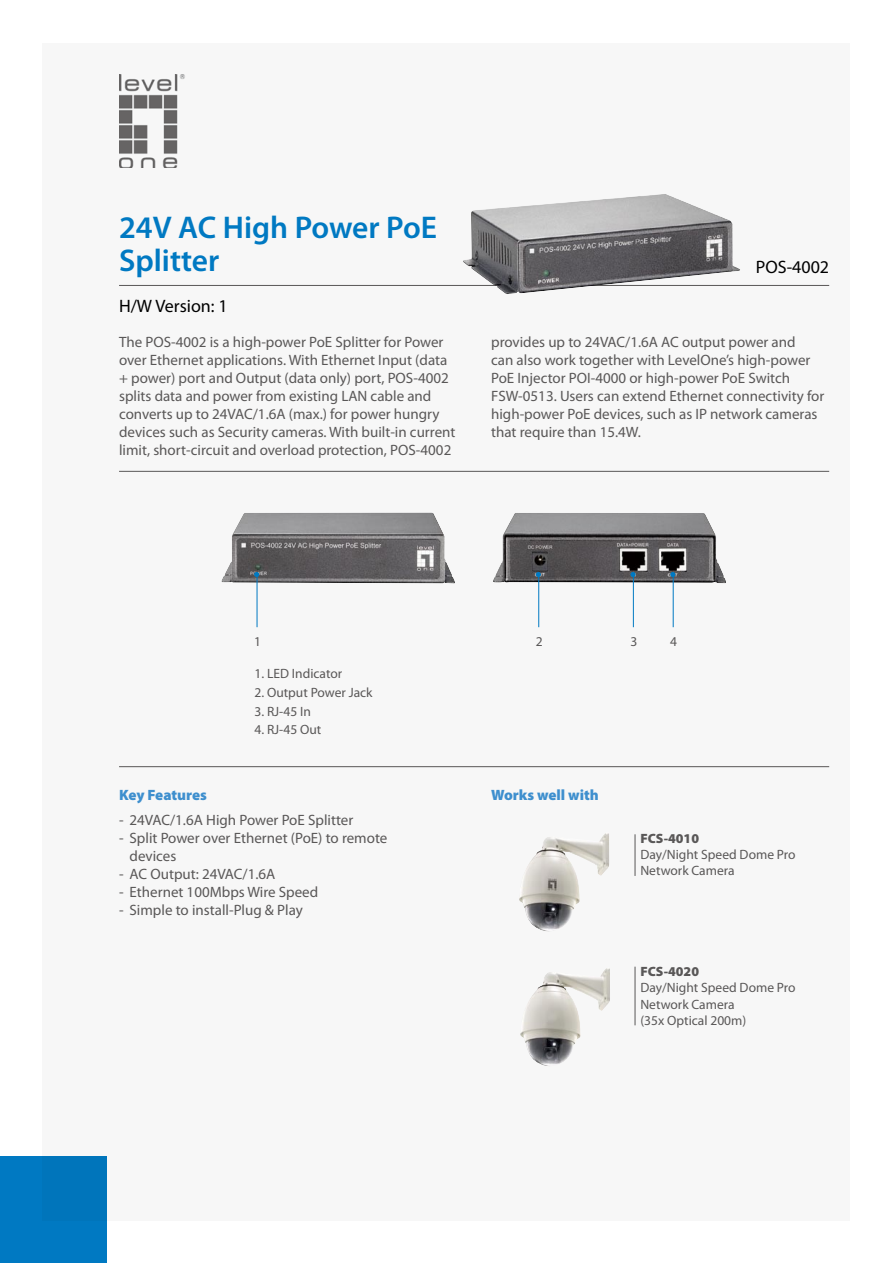
<style>
.page{position:relative;width:893px;height:1263px;background:#fff}
.page>*{position:absolute;margin:0;border:0;box-sizing:border-box;transform-origin:0 0}
.t1{font:600 31.5px/33px "Myriad Pro";color:#0079c2}
.t2{font:18px "Myriad Pro";color:#000}
.t3{font:15px/18px "Myriad Pro";color:#595757}
.t4{font:900 15px "Myriad Pro";color:#3e8fce}
.t5{font:13.5px/16.2px "Myriad Pro";color:#595757}
.t6{font:900 13.5px "Myriad Pro";color:#595757}
</style>
<div class="page">
<div style="left:43px;top:43px;width:807px;height:1177px;background:#f7f7f7"></div>
<div style="left:0;top:1157px;width:106px;height:106px;background:#0079c2"></div>
<img style="left:119px;top:74px;width:66px;height:94px">
<hr style="left:119px;top:285px;width:710px;height:1px;background:#595757">
<img style="left:221px;top:512px;width:234px;height:72px">
<img style="left:493px;top:513px;width:233px;height:70px">
<hr style="left:119px;top:766px;width:710px;height:1px;background:#595757">
<hr style="left:635px;top:834px;width:1px;height:42px;background:#595757">
<hr style="left:635px;top:967px;width:1px;height:58px;background:#595757">
<hr style="left:119px;top:471px;width:710px;height:1px;background:#595757">
<hr style="left:257px;top:576px;width:1px;height:51px;background:#0079c2">
<svg style="left:254px;top:572px;width:5px;height:5px"></svg>
<img style="left:519px;top:833px;width:90px;height:99px">
<img style="left:520px;top:968px;width:90px;height:98px">
<img style="left:463px;top:194px;width:277px;height:100px">
<hr style="left:538px;top:576px;width:1px;height:51px;background:#0079c2">
<svg style="left:536px;top:572px;width:5px;height:5px"></svg>
<hr style="left:633px;top:576px;width:1px;height:51px;background:#0079c2">
<svg style="left:630px;top:572px;width:5px;height:5px"></svg>
<hr style="left:673px;top:576px;width:1px;height:51px;background:#0079c2">
<svg style="left:670px;top:572px;width:5px;height:5px"></svg>
<h1 class="t1" style="left:119px;top:211px;width:319px">24V AC High Power PoE<br>Splitter</h1>
<p class="t2" style="left:756px;top:256px;width:75px">POS-4002</p>
<p class="t2" style="left:119px;top:295px;width:110px">H/W Version: 1</p>
<p class="t3" style="left:119px;top:332px;width:338px">The POS-4002 is a high-power PoE Splitter for Power over Ethernet applications. With Ethernet Input (data + power) port and Output (data only) port, POS-4002 splits data and power from existing LAN cable and converts up to 24VAC/1.6A (max.) for power hungry devices such as Security cameras. With built-in current limit, short-circuit and overload protection, POS-4002</p>
<p class="t3" style="left:491px;top:332px;width:335px">provides up to 24VAC/1.6A AC output power and<br>can also work together with LevelOne’s high-power PoE Injector POI-4000 or high-power PoE Switch FSW-0513. Users can extend Ethernet connectivity for high-power PoE devices, such as IP network cameras that require than 15.4W.</p>
<p class="t5" style="left:254px;top:633px;width:8px">1</p>
<p class="t5" style="left:536px;top:633px;width:8px">2</p>
<p class="t5" style="left:630px;top:633px;width:8px">3</p>
<p class="t5" style="left:670px;top:633px;width:8px">4</p>
<p class="t5" style="left:254px;top:665px;width:89px">1. LED Indicator</p>
<p class="t5" style="left:254px;top:684px;width:120px">2. Output Power Jack</p>
<p class="t5" style="left:254px;top:703px;width:58px">3. RJ-45 In</p>
<p class="t5" style="left:254px;top:722px;width:68px">4. RJ-45 Out</p>
<p class="t4" style="left:119px;top:785px;width:89px">Key Features</p>
<p class="t3" style="left:119px;top:810px;width:236px">- 24VAC/1.6A High Power PoE Splitter</p>
<p class="t3" style="left:130px;top:828px;width:259px;text-indent:-10px">- Split Power over Ethernet (PoE) to remote devices</p>
<p class="t3" style="left:119px;top:864px;width:158px">- AC Output: 24VAC/1.6A</p>
<p class="t3" style="left:119px;top:882px;width:201px">- Ethernet 100Mbps Wire Speed</p>
<p class="t3" style="left:119px;top:900px;width:185px">- Simple to install-Plug &amp; Play</p>
<p class="t4" style="left:491px;top:785px;width:109px">Works well with</p>
<p class="t6" style="left:640px;top:829px;width:60px">FCS-4010</p>
<p class="t5" style="left:640px;top:846px;width:157px">Day/Night Speed Dome Pro<br>Network Camera</p>
<p class="t6" style="left:640px;top:963px;width:60px">FCS-4020</p>
<p class="t5" style="left:640px;top:980px;width:157px">Day/Night Speed Dome Pro<br>Network Camera<br>(35x Optical 200m)</p>
</div>
